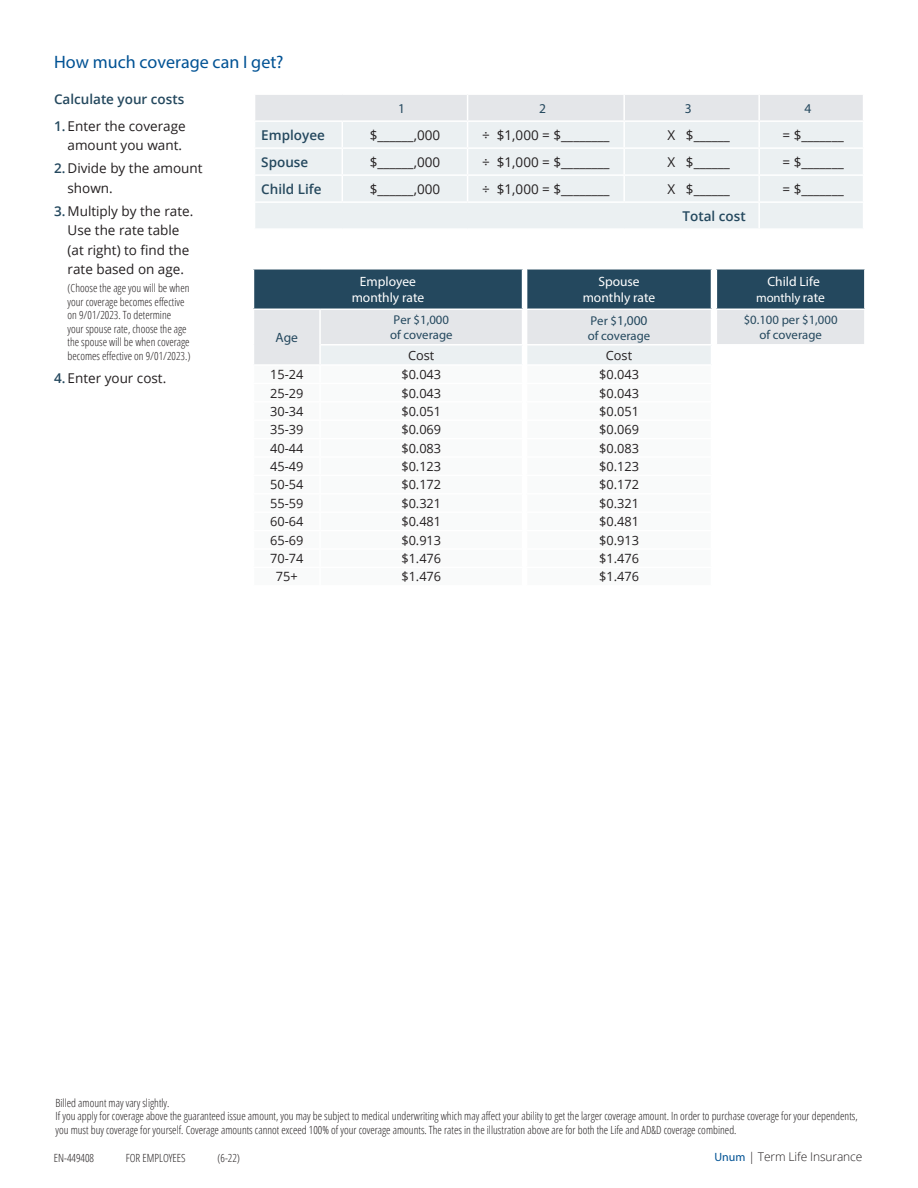
<style>
.page{position:relative;width:918px;height:1188px;background:#fff}
.page>*{position:absolute;margin:0;border:0;box-sizing:border-box;transform-origin:0 0}
.t1{font:18px "Myriad Pro";color:#005294}
.t2{font:13.5px/19.5px "Open Sans";color:#231f20}
.t3{font:13.5px/15.8px "Myriad Pro";color:#fff;text-align:center}
.t4{font:600 13.5px "Open Sans";color:#24485e}
.t5{font:13.5px "Myriad Pro";color:#24485e}
.t6{font:600 13.5px "Open Sans";color:#26495e}
.t7{font:12.75px/18.5px "Open Sans";color:#231f20;text-align:center}
.t8{font:12.75px/15px "Myriad Pro";color:#24485e}
.t9{font:12.75px/22.4px "Myriad Pro";letter-spacing:-.005em;color:#26495e;text-align:center}
.t10{font:300 12px "Open Sans";letter-spacing:-.01em;color:#231f20}
.t11{font:300 11.25px/13.5px "Open Sans Condensed";color:#231f20}
.t12{font:300 11.25px "Open Sans Condensed";color:#242021}
.s1{font-weight:600;color:#24485e}
.s2{font-size:12.75px}
.s3{color:#fff}
.s4{font-size:13.5px;color:#fff}
.s5{font-family:"Myriad Pro";font-weight:400;color:#005294}
</style>
<div class="page">
<svg style="left:255px;top:95px;width:608px;height:133px;background:#eaeff1"></svg>
<div style="left:527px;top:269px;width:185px;height:40px;background:#24485e"></div>
<hr style="left:526px;top:268px;width:186px;height:2px;background:#fff">
<hr style="left:711px;top:270px;width:1px;height:39px;background:#fff">
<div style="left:253px;top:269px;width:270px;height:40px;background:#24485e"></div>
<hr style="left:253px;top:268px;width:67px;height:2px;background:#fff">
<hr style="left:253px;top:270px;width:1px;height:39px;background:#fff">
<hr style="left:320px;top:268px;width:203px;height:2px;background:#fff">
<hr style="left:522px;top:270px;width:1px;height:39px;background:#fff">
<svg style="left:254px;top:310px;width:457px;height:54px;background:#e7e9ec"></svg>
<div style="left:716px;top:269px;width:149px;height:40px;background:#24485e"></div>
<div style="left:716px;top:309px;width:149px;height:36px;background:#e4e6e9"></div>
<hr style="left:716px;top:268px;width:150px;height:2px;background:#fff">
<hr style="left:716px;top:270px;width:1px;height:39px;background:#fff">
<hr style="left:864px;top:270px;width:2px;height:39px;background:#fff">
<hr style="left:716px;top:309px;width:150px;height:1px;background:#fff">
<hr style="left:716px;top:310px;width:1px;height:34px;background:#fff">
<hr style="left:864px;top:310px;width:2px;height:34px;background:#fff">
<hr style="left:716px;top:344px;width:150px;height:2px;background:#fff">
<h1 class="t1" style="left:54px;top:51px;width:231px">How much coverage can I get?</h1>
<p class="t4" style="left:54px;top:90px;width:132px">Calculate your costs</p>
<p class="t5" style="left:398px;top:100px;width:8px">1</p>
<p class="t5" style="left:539px;top:100px;width:8px">2</p>
<p class="t5" style="left:685px;top:100px;width:8px">3</p>
<p class="t5" style="left:805px;top:100px;width:8px">4</p>
<p class="t2" style="left:54px;top:116px;width:133px;text-align:right"><span class="s1">1.</span> Enter the coverage amount you want.</p>
<p class="t2" style="left:68px;top:158px;width:137px;text-indent:-14px"><span class="s1">2.</span> Divide by the amount shown.</p>
<p class="t2" style="left:68px;top:201px;width:127px;text-indent:-14px"><span class="s1">3.</span> Multiply by the rate.<br>Use the rate table (at right) to find the rate based on age.</p>
<p class="t11" style="left:68px;top:281px;width:124px">(Choose the age you will be when your coverage becomes effective</p>
<p class="t12" style="left:68px;top:307px;width:105px">on 9/01/2023. To determine</p>
<p class="t11" style="left:68px;top:321px;width:124px">your spouse rate, choose the age the spouse will be when coverage</p>
<p class="t12" style="left:68px;top:348px;width:124px">becomes effective on 9/01/2023.)</p>
<p class="t2" style="left:54px;top:368px;width:114px"><span class="s1">4.</span> Enter your cost.</p>
<p class="t4" style="left:261px;top:126px;width:65px">Employee</p>
<p class="t2" style="left:370px;top:125px;width:72px">$______,000</p>
<p class="t2" style="left:482px;top:125px;width:129px">÷ $1,000 = $________</p>
<p class="t2" style="left:668px;top:125px;width:64px">X $______</p>
<p class="t2" style="left:782px;top:125px;width:63px">= $_______</p>
<p class="t4" style="left:261px;top:153px;width:49px">Spouse</p>
<p class="t2" style="left:370px;top:152px;width:72px">$______,000</p>
<p class="t2" style="left:482px;top:152px;width:129px">÷ $1,000 = $________</p>
<p class="t2" style="left:668px;top:152px;width:64px">X $______</p>
<p class="t2" style="left:782px;top:152px;width:63px">= $_______</p>
<p class="t6" style="left:261px;top:180px;width:62px">Child Life</p>
<p class="t2" style="left:370px;top:179px;width:72px">$______,000</p>
<p class="t2" style="left:482px;top:179px;width:129px">÷ $1,000 = $________</p>
<p class="t2" style="left:668px;top:179px;width:64px">X $______</p>
<p class="t2" style="left:782px;top:179px;width:63px">= $_______</p>
<p class="t4" style="left:683px;top:207px;width:65px">Total cost</p>
<p class="t5" style="left:275px;top:329px;width:24px">Age</p>
<p class="t3" style="left:352px;top:274px;width:74px">Employee monthly rate</p>
<p class="t8" style="left:390px;top:312px;width:64px">Per $1,000 of coverage</p>
<p class="t7" style="left:408px;top:346px;width:28px">Cost</p>
<p class="t7" style="left:270px;top:365px;width:35px">15-24</p>
<p class="t7" style="left:401px;top:365px;width:41px">$0.043</p>
<p class="t7" style="left:270px;top:383px;width:35px">25-29</p>
<p class="t7" style="left:401px;top:383px;width:41px">$0.043</p>
<p class="t7" style="left:270px;top:402px;width:35px">30-34</p>
<p class="t7" style="left:401px;top:402px;width:41px">$0.051</p>
<p class="t7" style="left:270px;top:420px;width:35px">35-39</p>
<p class="t7" style="left:401px;top:420px;width:41px">$0.069</p>
<p class="t7" style="left:270px;top:439px;width:35px">40-44</p>
<p class="t7" style="left:401px;top:439px;width:41px">$0.083</p>
<p class="t7" style="left:270px;top:457px;width:35px">45-49</p>
<p class="t7" style="left:401px;top:457px;width:41px">$0.123</p>
<p class="t7" style="left:270px;top:475px;width:35px">50-54</p>
<p class="t7" style="left:401px;top:475px;width:41px">$0.172</p>
<p class="t7" style="left:270px;top:494px;width:35px">55-59</p>
<p class="t7" style="left:401px;top:494px;width:41px">$0.321</p>
<p class="t7" style="left:270px;top:512px;width:35px">60-64</p>
<p class="t7" style="left:401px;top:512px;width:41px">$0.481</p>
<p class="t7" style="left:270px;top:531px;width:35px">65-69</p>
<p class="t7" style="left:401px;top:531px;width:41px">$0.913</p>
<p class="t7" style="left:270px;top:549px;width:35px">70-74</p>
<p class="t7" style="left:401px;top:549px;width:41px">$1.476</p>
<p class="t7" style="left:276px;top:567px;width:23px">75+</p>
<p class="t7" style="left:401px;top:567px;width:41px">$1.476</p>
<p class="t3" style="left:583px;top:274px;width:74px">Spouse monthly rate</p>
<p class="t5" style="left:591px;top:312px;width:59px"><span class="s2">Per $</span>1,000</p>
<p class="t8" style="left:588px;top:328px;width:64px">of coverage</p>
<p class="t7" style="left:599px;top:346px;width:41px">Cost $0.043 $0.043 $0.051 $0.069 $0.083 $0.123 $0.172 $0.321 $0.481 $0.913 $1.476 $1.476</p>
<p class="t3" style="left:767px;top:274px;width:54px">Child Life</p>
<p class="t9" style="left:744px;top:286px;width:95px"><span class="s3">monthly</span> <span class="s4">rate </span>$0.100 per $1,000</p>
<p class="t8" style="left:759px;top:327px;width:64px">of coverage</p>
<p class="t11" style="left:56px;top:1095px;width:804px">Billed amount may vary slightly.<br>If you apply for coverage above the guaranteed issue amount, you may be subject to medical underwriting which may affect your ability to get the larger coverage amount. In order to purchase coverage for your dependents, you must buy coverage for yourself. Coverage amounts cannot exceed 100% of your coverage amounts. The rates in the illustration above are for both the Life and AD&amp;D coverage combined.</p>
<p class="t11" style="left:67px;top:1150px;width:19px">1976</p>
<p class="t11" style="left:117px;top:1150px;width:61px">FOR EMPLOYEES</p>
<p class="t11" style="left:208px;top:1150px;width:24px">(6-22)</p>
<p class="t10" style="left:715px;top:1148px;width:149px"><span class="s5">Unum</span> | Term Life Insurance</p>
<p class="t11" style="left:54px;top:1150px;width:42px">EN-449408</p>
<p class="t11" style="left:126px;top:1150px;width:61px">FOR EMPLOYEES</p>
<p class="t11" style="left:217px;top:1150px;width:24px">(6-22)</p>
</div>
